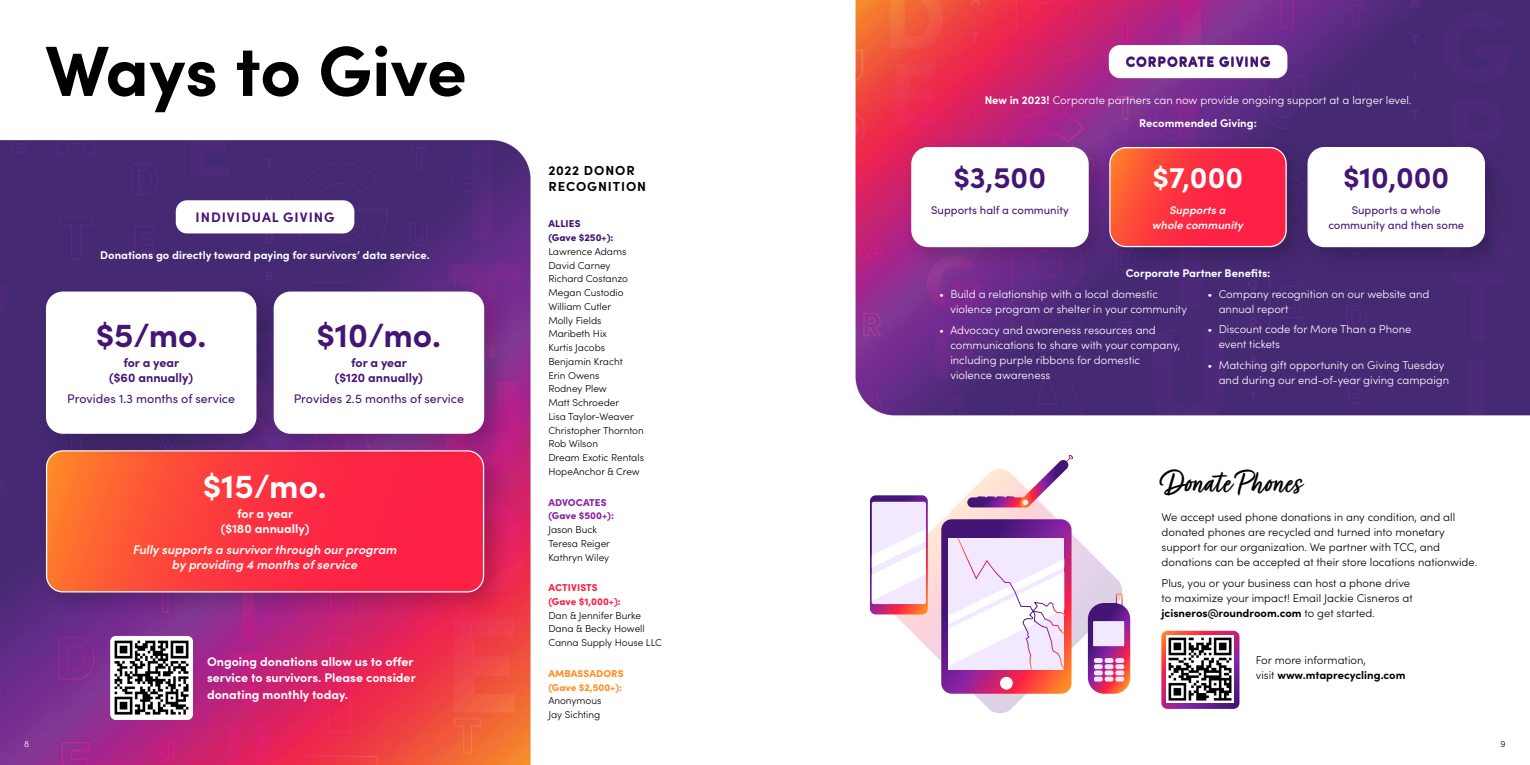
<style>
.page{position:relative;width:1530px;height:765px;background:#fff}
.page>*{position:absolute;margin:0;border:0;box-sizing:border-box;transform-origin:0 0}
.t1{font:700 71.25px "Sofia Pro";letter-spacing:-.01em;color:#000}
.t2{font:35px "Turbinado Pro";color:#000}
.t3{font:700 33.75px "Sofia Pro";color:#431575}
.t4{font:700 33.75px "Sofia Pro";color:#fff}
.t5{font:700 30px "Sofia Pro";color:#431575}
.t6{font:700 30px "Sofia Pro";color:#fff}
.t7{font:700 13.75px "Sofia Pro";letter-spacing:.07em;color:#431575}
.t8{font:700 13.12px/16.2px "Sofia Pro";letter-spacing:.07em;color:#000}
.t9{font:700 12.5px/16.2px "Sofia Pro";color:#fff;text-align:center}
.t10{font:italic 600 12.5px/15px "Sofia Pro";color:#fff;text-align:center}
.t11{font:12.5px "Sofia Pro";color:#431575}
.t12{font:700 12.5px/15px "Sofia Pro";color:#431575;text-align:center}
.t13{font:300 11.25px/15px "Sofia Pro";color:#fff}
.t14{font:300 11.25px/15px "Sofia Pro";color:#000}
.t15{font:700 11.25px "Sofia Pro";color:#fff}
.t16{font:11.25px/15px "Sofia Pro";color:#431575;text-align:center}
.t17{font:italic 600 11.25px/15px "Sofia Pro";color:#fff;text-align:center}
.t18{font:300 10px/13.8px "Sofia Pro";color:#000}
.t19{font:900 10px/13.8px "Sofia Pro";letter-spacing:.01em;color:#ff9025}
.t20{font:900 10px/13.8px "Sofia Pro";color:#fc2145}
.t21{font:900 10px/13.8px "Sofia Pro";color:#8823a6}
.t22{font:900 10px/13.8px "Sofia Pro";letter-spacing:.005em;color:#431575}
.t23{font:300 8.75px "Sofia Pro";color:#fff}
.t24{font:300 8.75px "Sofia Pro";color:#000}
.s1{font-weight:700}
</style>
<div class="page">
<img style="left:0;top:0;width:1530px;height:765px">
<svg style="left:876px;top:467px;width:248px;height:248px"></svg>
<svg style="left:1088px;top:594px;width:42px;height:100px;background:#a84f8d"></svg>
<div style="left:1093px;top:621px;width:31px;height:25px;background:#f2e8ff"></div>
<div style="left:1094px;top:658px;width:9px;height:5px;background:#f2e8ff;border-radius:2px"></div>
<div style="left:1105px;top:658px;width:8px;height:5px;background:#f2e8ff;border-radius:2px"></div>
<div style="left:1115px;top:658px;width:9px;height:5px;background:#f2e8ff;border-radius:2px"></div>
<div style="left:1094px;top:664px;width:9px;height:5px;background:#f2e8ff;border-radius:2px"></div>
<div style="left:1105px;top:664px;width:8px;height:5px;background:#f2e8ff;border-radius:2px"></div>
<div style="left:1115px;top:664px;width:9px;height:5px;background:#f2e8ff;border-radius:2px"></div>
<div style="left:1094px;top:670px;width:9px;height:5px;background:#f2e8ff;border-radius:2px"></div>
<div style="left:1105px;top:670px;width:8px;height:5px;background:#f2e8ff;border-radius:2px"></div>
<div style="left:1115px;top:670px;width:9px;height:5px;background:#f2e8ff;border-radius:2px"></div>
<div style="left:1094px;top:677px;width:9px;height:5px;background:#f2e8ff;border-radius:2px"></div>
<div style="left:1105px;top:677px;width:8px;height:5px;background:#f2e8ff;border-radius:2px"></div>
<div style="left:1115px;top:677px;width:9px;height:5px;background:#f2e8ff;border-radius:2px"></div>
<svg style="left:941px;top:519px;width:131px;height:175px"></svg>
<svg style="left:977px;top:496px;width:37px;height:1px"></svg>
<svg style="left:967px;top:497px;width:64px;height:10px"></svg>
<svg style="left:1020px;top:455px;width:53px;height:53px"></svg>
<svg style="left:870px;top:495px;width:58px;height:119px"></svg>
<svg style="left:1161px;top:631px;width:78px;height:78px;background:#b44482"></svg>
<div style="left:36px;top:440px;width:476px;height:180px;background:#000;opacity:.2"></div>
<svg style="left:47px;top:462px;width:437px;height:130px;background:#fc3a3d"></svg>
<div style="left:46px;top:450px;width:438px;height:142px;border:1px solid #fff;border-radius:16px"></div>
<div style="left:1297px;top:137px;width:216px;height:138px;background:#000;opacity:.2"></div>
<div style="left:1308px;top:148px;width:176px;height:99px;background:#fff;border-radius:16px"></div>
<div style="left:1308px;top:147px;width:177px;height:100px;border:1px solid #fff;border-radius:16px"></div>
<div style="left:1099px;top:137px;width:216px;height:138px;background:#000;opacity:.2"></div>
<svg style="left:1117px;top:148px;width:169px;height:99px;background:#fb3240"></svg>
<div style="left:1109px;top:147px;width:178px;height:100px;border:1px solid #fff;border-radius:16px"></div>
<div style="left:263px;top:281px;width:249px;height:181px;background:#000;opacity:.2"></div>
<div style="left:274px;top:292px;width:210px;height:142px;background:#fff;border-radius:17px"></div>
<div style="left:36px;top:281px;width:248px;height:181px;background:#000;opacity:.2"></div>
<div style="left:46px;top:292px;width:210px;height:142px;background:#fff;border-radius:17px"></div>
<div style="left:901px;top:137px;width:216px;height:138px;background:#000;opacity:.2"></div>
<div style="left:912px;top:148px;width:176px;height:99px;background:#fff;border-radius:16px"></div>
<div style="left:911px;top:147px;width:178px;height:100px;border:1px solid #fff;border-radius:16px"></div>
<img style="left:1167px;top:636px;width:67px;height:67px">
<div style="left:176px;top:200px;width:178px;height:33px;background:#fff;border-radius:11px"></div>
<div style="left:1109px;top:45px;width:178px;height:33px;background:#fff;border-radius:11px"></div>
<div style="left:110px;top:636px;width:83px;height:84px;background:#fff;border-radius:6px"></div>
<img style="left:114px;top:640px;width:75px;height:75px">
<h1 class="t1" style="left:45px;top:16px;width:423px">Ways to Give</h1>
<p class="t7" style="left:196px;top:206px;width:141px">INDIVIDUAL GIVING</p>
<p class="t15" style="left:100px;top:247px;width:331px">Donations go directly toward paying for survivors’ data service.</p>
<h3 class="t3" style="left:96px;top:309px;width:112px">$5/mo.</h3>
<p class="t12" style="left:109px;top:354px;width:85px">for a year ($60 annually)</p>
<p class="t11" style="left:67px;top:389px;width:169px">Provides 1.3 months of service</p>
<h3 class="t3" style="left:317px;top:309px;width:126px">$10/mo.</h3>
<p class="t12" style="left:335px;top:354px;width:90px">for a year ($120 annually)</p>
<p class="t11" style="left:294px;top:389px;width:172px">Provides 2.5 months of service</p>
<h3 class="t4" style="left:203px;top:460px;width:125px">$15/mo.</h3>
<p class="t9" style="left:221px;top:506px;width:90px;line-height:15px">for a year ($180 annually)</p>
<p class="t10" style="left:133px;top:541px;width:265px">Fully supports a survivor through our program by providing 4 months of service</p>
<p class="t9" style="left:207px;top:653px;width:210px;text-align:left">Ongoing donations allow us to offer service to survivors. Please consider donating monthly today.</p>
<p class="t8" style="left:548px;top:161px;width:99px">2022 DONOR<br>RECOGNITION</p>
<p class="t22" style="left:548px;top:216px;width:67px">ALLIES<br>(Gave $250+):</p>
<p class="t18" style="left:548px;top:244px;width:97px">Lawrence Adams<br>David Carney<br>Richard Costanzo<br>Megan Custodio<br>William Cutler<br>Molly Fields<br>Maribeth Hix<br>Kurtis Jacobs<br>Benjamin Kracht<br>Erin Owens<br>Rodney Plew<br>Matt Schroeder<br>Lisa Taylor-Weaver<br>Christopher Thornton<br>Rob Wilson<br>Dream Exotic Rentals<br>HopeAnchor &amp; Crew</p>
<p class="t21" style="left:548px;top:494px;width:67px">ADVOCATES (Gave $500+):</p>
<p class="t18" style="left:548px;top:522px;width:63px">Jason Buck<br>Teresa Reiger<br>Kathryn Wiley</p>
<p class="t20" style="left:548px;top:580px;width:74px">ACTIVISTS (Gave $1,000+):</p>
<p class="t18" style="left:548px;top:608px;width:115px">Dan &amp; Jennifer Burke<br>Dana &amp; Becky Howell<br>Canna Supply House LLC</p>
<p class="t19" style="left:548px;top:666px;width:77px">AMBASSADORS (Gave $2,500+):</p>
<p class="t18" style="left:548px;top:693px;width:54px">Anonymous<br>Jay Sichting</p>
<p class="t7" style="left:1126px;top:51px;width:146px">CORPORATE GIVING</p>
<p class="t13" style="left:985px;top:92px;width:428px"><span class="s1">New in 2023!</span> Corporate partners can now provide ongoing support at a larger level.</p>
<h3 class="t5" style="left:954px;top:154px;width:94px">$3,500</h3>
<p class="t16" style="left:931px;top:202px;width:139px">Supports half a community</p>
<p class="t15" style="left:1139px;top:115px;width:119px">Recommended Giving:</p>
<h3 class="t6" style="left:1153px;top:154px;width:92px">$7,000</h3>
<p class="t17" style="left:1153px;top:202px;width:92px">Supports a<br>whole community</p>
<h3 class="t5" style="left:1343px;top:154px;width:107px">$10,000</h3>
<p class="t16" style="left:1328px;top:202px;width:137px">Supports a whole community and then some</p>
<p class="t15" style="left:1126px;top:265px;width:146px">Corporate Partner Benefits:</p>
<p class="t13" style="left:950px;top:286px;width:238px;text-indent:-11px">• Build a relationship with a local domestic violence program or shelter in your community</p>
<p class="t13" style="left:950px;top:321px;width:231px;text-indent:-11px">• Advocacy and awareness resources and communications to share with your company, including purple ribbons for domestic violence awareness</p>
<p class="t13" style="left:1219px;top:286px;width:212px;text-indent:-11px">• Company recognition on our website and annual report</p>
<p class="t13" style="left:1219px;top:321px;width:194px;text-indent:-11px">• Discount code for More Than a Phone event tickets</p>
<p class="t13" style="left:1219px;top:357px;width:232px;text-indent:-11px">• Matching gift opportunity on Giving Tuesday and during our end-of-year giving campaign</p>
<h2 class="t2" style="left:1162px;top:464px;width:141px">Donate Phones</h2>
<p class="t14" style="left:1162px;top:509px;width:317px">We accept used phone donations in any condition, and all donated phones are recycled and turned into monetary support for our organization. We partner with TCC, and donations can be accepted at their store locations nationwide.</p>
<p class="t14" style="left:1162px;top:575px;width:253px">Plus, you or your business can host a phone drive to maximize your impact! Email Jackie Cisneros at <span class="s1">jcisneros@roundroom.com</span> to get started.</p>
<p class="t14" style="left:1256px;top:652px;width:151px">For more information,<br>visit <span class="s1">www.mtaprecycling.com</span></p>
<p class="t23" style="left:24px;top:737px;width:7px">8</p>
<p class="t24" style="left:1500px;top:737px;width:7px">9</p>
</div>
